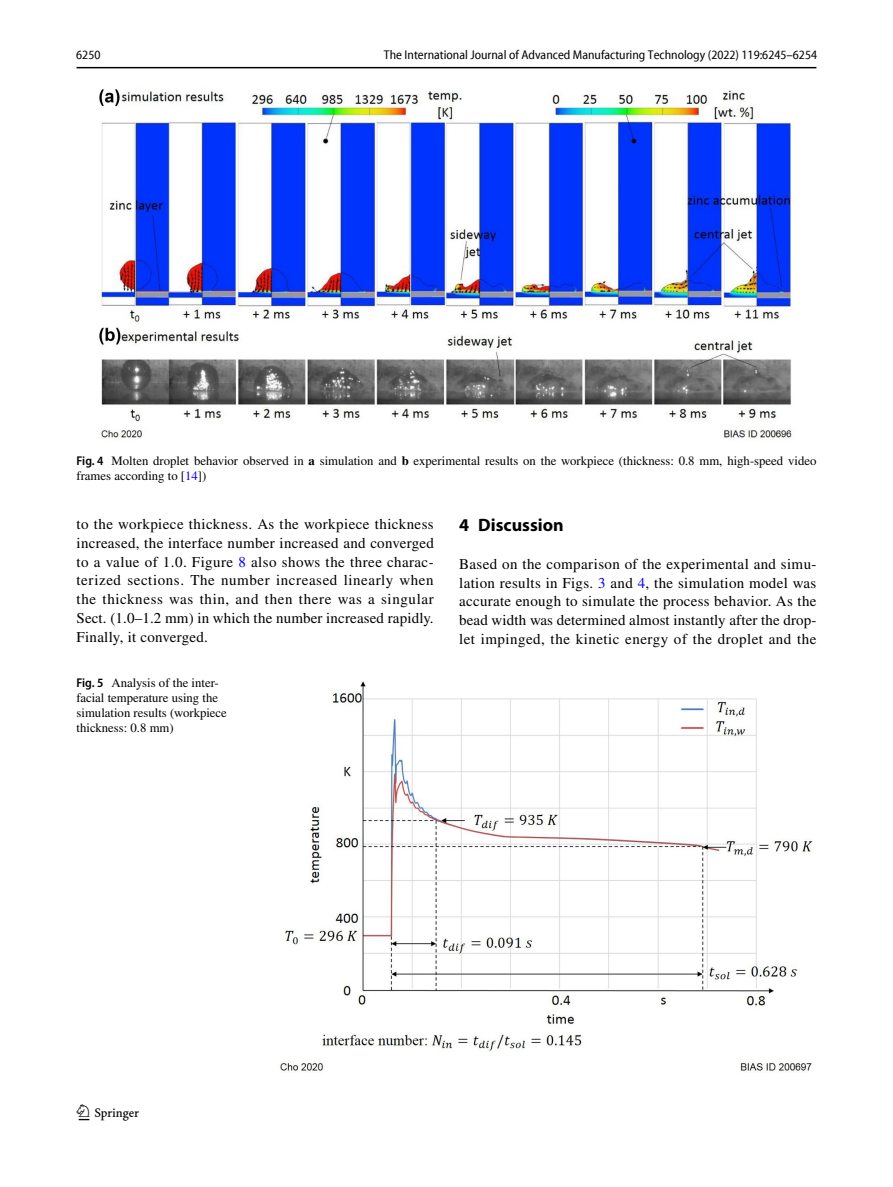
<style>
.page{position:relative;width:893px;height:1187px;background:#fff}
.page>*{position:absolute;margin:0;border:0;box-sizing:border-box;transform-origin:0 0}
.t1{font:22.5px "Springnew Regular 2";color:#000}
.t2{font:700 18px "Myriad Pro";color:#000}
.t3{font:15px/18.8px "STIX";letter-spacing:.02em;color:#000;text-align:justify}
.t4{font:12.75px/15px "STIX";color:#000}
.t5{font:semi-condensed 12.75px "Myriad Pro Unic";color:#000}
.s1{font-family:"Myriad Pro";font-weight:600;font-stretch:semi-condensed}
.s2{font-weight:700}
.s3{color:#00f}
</style>
<div class="page">
<hr style="left:77px;top:67px;width:739px;height:1px;background:#000">
<img style="left:99px;top:89px;width:693px;height:350px">
<img style="left:280px;top:681px;width:533px;height:391px">
<p class="t5" style="left:76px;top:50px;width:26px">6250</p>
<p class="t5" style="left:384px;top:50px;width:435px">The International Journal of Advanced Manufacturing Technology (2022) 119:6245–6254</p>
<p class="t4" style="left:77px;top:454px;width:741px"><span class="s1">Fig. 4</span> Molten droplet behavior observed in <span class="s2">a</span> simulation and <span class="s2">b</span> experimental results on the workpiece (thickness: 0.8 mm, high-speed video frames according to [<span class="s3">14</span>])</p>
<p class="t3" style="left:77px;top:515px;width:359px">to the workpiece thickness. As the workpiece thickness increased, the interface number increased and converged to a value of 1.0. Figure <span class="s3">8</span> also shows the three charac&shy;terized sections. The number increased linearly when the thickness was thin, and then there was a singular Sect. (1.0–1.2 mm) in which the number increased rapidly.<br>Finally, it converged.</p>
<p class="t2" style="left:459px;top:513px;width:106px">4 Discussion</p>
<p class="t3" style="left:459px;top:555px;width:359px">Based on the comparison of the experimental and simu&shy;lation results in Figs. <span class="s3">3</span> and <span class="s3">4</span>, the simulation model was accurate enough to simulate the process behavior. As the bead width was determined almost instantly after the drop&shy;let impinged, the kinetic energy of the droplet and the</p>
<p class="t4" style="left:77px;top:675px;width:152px"><span class="s1">Fig. 5</span> Analysis of the inter&shy;facial temperature using the simulation results (workpiece thickness: 0.8 mm)</p>
<h1 class="t1" style="left:79px;top:1104px;width:62px">1 3</h1>
</div>
